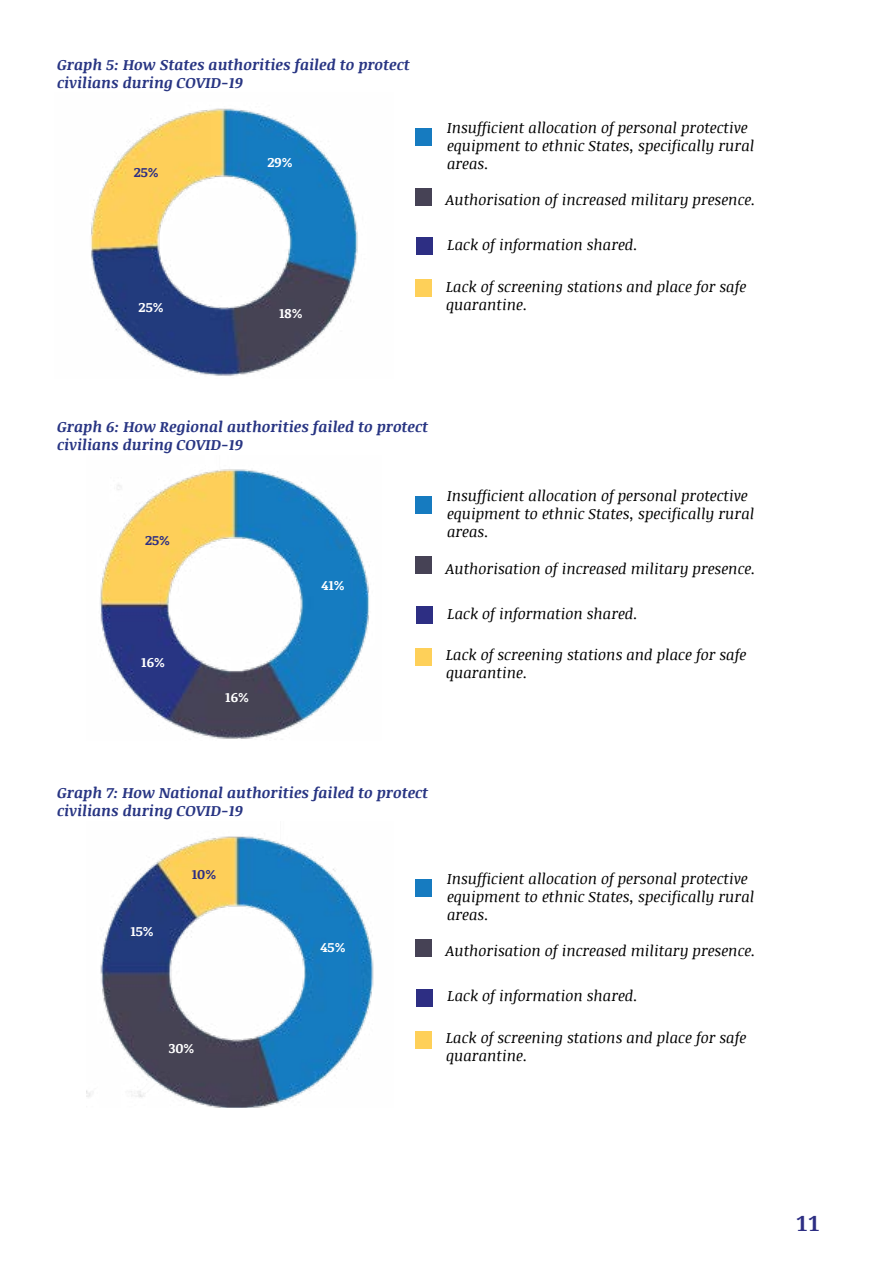
<style>
.page{position:relative;width:893px;height:1263px;background:#fff}
.page>*{position:absolute;margin:0;border:0;box-sizing:border-box;transform-origin:0 0}
.t1{font:700 21px "Noto Serif";color:#2d2e83}
.t2{font:italic 15px/18px "Noticia Text";color:#000}
.t3{font:italic 700 15px/18px "Noticia Text";color:#283583}
.t4{font:700 13.5px "Noticia Text";color:#fff}
.t5{font:700 13.5px "Noticia Text";color:#2d2e83}
</style>
<div class="page">
<img style="left:91px;top:108px;width:267px;height:268px">
<img style="left:100px;top:469px;width:269px;height:270px">
<img style="left:86px;top:836px;width:288px;height:271px">
<div style="left:416px;top:128px;width:16px;height:17px;background:#167bc0"></div>
<div style="left:416px;top:497px;width:16px;height:17px;background:#167bc0"></div>
<div style="left:416px;top:879px;width:16px;height:18px;background:#167bc0"></div>
<div style="left:416px;top:188px;width:16px;height:17px;background:#464255"></div>
<div style="left:416px;top:557px;width:16px;height:17px;background:#464255"></div>
<div style="left:416px;top:939px;width:16px;height:18px;background:#464255"></div>
<div style="left:417px;top:238px;width:16px;height:17px;background:#2d2e83"></div>
<div style="left:417px;top:606px;width:16px;height:17px;background:#2d2e83"></div>
<div style="left:417px;top:989px;width:16px;height:17px;background:#2d2e83"></div>
<div style="left:416px;top:280px;width:16px;height:17px;background:#fed059"></div>
<div style="left:416px;top:648px;width:16px;height:17px;background:#fed059"></div>
<div style="left:416px;top:1031px;width:16px;height:17px;background:#fed059"></div>
<p class="t3" style="left:57px;top:55px;width:354px">Graph 5: How States authorities failed to protect civilians during COVID-19</p>
<p class="t5" style="left:134px;top:163px;width:27px">25%</p>
<p class="t4" style="left:139px;top:298px;width:27px">25%</p>
<p class="t4" style="left:267px;top:152px;width:27px">29%</p>
<p class="t4" style="left:279px;top:303px;width:25px">18%</p>
<p class="t2" style="left:447px;top:118px;width:309px">Insufficient allocation of personal protective equipment to ethnic States, specifically rural areas.</p>
<p class="t2" style="left:446px;top:190px;width:311px">Authorisation of increased military presence.</p>
<p class="t2" style="left:448px;top:235px;width:192px">Lack of information shared.</p>
<p class="t2" style="left:446px;top:277px;width:302px">Lack of screening stations and place for safe quarantine.</p>
<p class="t3" style="left:57px;top:418px;width:373px">Graph 6: How Regional authorities failed to protect civilians during COVID-19</p>
<p class="t5" style="left:145px;top:530px;width:27px">25%</p>
<p class="t4" style="left:141px;top:653px;width:25px">16%</p>
<p class="t4" style="left:225px;top:688px;width:25px">16%</p>
<p class="t4" style="left:321px;top:575px;width:25px">41%</p>
<p class="t2" style="left:447px;top:487px;width:309px">Insufficient allocation of personal protective equipment to ethnic States, specifically rural areas.</p>
<p class="t2" style="left:446px;top:559px;width:311px">Authorisation of increased military presence.</p>
<p class="t2" style="left:448px;top:604px;width:192px">Lack of information shared.</p>
<p class="t2" style="left:446px;top:645px;width:302px">Lack of screening stations and place for safe quarantine.</p>
<p class="t3" style="left:57px;top:784px;width:373px">Graph 7: How National authorities failed to protect civilians during COVID-19</p>
<p class="t4" style="left:130px;top:922px;width:25px">15%</p>
<p class="t5" style="left:192px;top:865px;width:26px">10%</p>
<p class="t4" style="left:169px;top:1039px;width:28px">30%</p>
<p class="t4" style="left:321px;top:938px;width:27px">45%</p>
<p class="t2" style="left:447px;top:869px;width:309px">Insufficient allocation of personal protective equipment to ethnic States, specifically rural areas.</p>
<p class="t2" style="left:446px;top:942px;width:311px">Authorisation of increased military presence.</p>
<p class="t2" style="left:448px;top:987px;width:192px">Lack of information shared.</p>
<p class="t2" style="left:446px;top:1028px;width:302px">Lack of screening stations and place for safe quarantine.</p>
<h1 class="t1" style="left:796px;top:1209px;width:25px">11</h1>
</div>
